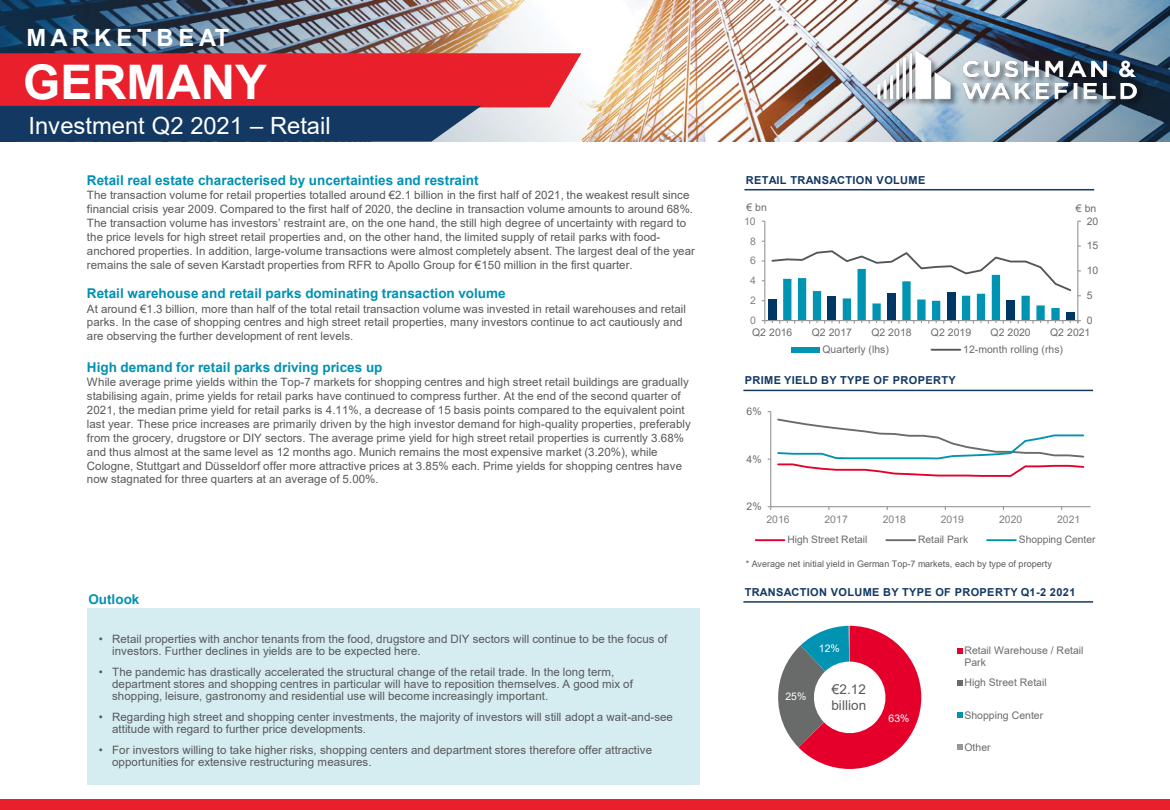
<style>
.page{position:relative;width:1170px;height:810px;background:#fff}
.page>*{position:absolute;margin:0;border:0;box-sizing:border-box;transform-origin:0 0}
.t1{font:700 47.7px "Arial";color:#fff}
.t2{font:23.7px "Arial";letter-spacing:-.005em;color:#fff}
.t3{font:700 23.7px "Arial";letter-spacing:.205em;color:#fff}
.t4{font:700 13.5px "Arial";color:#0091b3}
.t5{font:13.5px/16.2px "Arial";letter-spacing:.005em;color:#58595b}
.t6{font:11.55px/13.8px "Arial";letter-spacing:.005em;color:#58595b}
.t7{font:700 10.95px "Arial";letter-spacing:.03em;color:#133963}
.t8{font:10.5px/12.1px "Arial";color:#696b6b}
.t9{font:10.5px "Arial";letter-spacing:-.005em;color:#7f807f}
.t10{font:10.5px "Arial";color:#fff}
.t11{font:10.2px "Arial";color:#696b6b}
.t12{font:9px "Arial";letter-spacing:.005em;color:#58595b}
</style>
<div class="page">
<img style="left:0;top:0;width:1170px;height:142px">
<div style="left:0;top:800px;width:1170px;height:10px;background:#e91f2c"></div>
<img style="left:840px;top:27px;width:330px;height:113px">
<img style="left:843px;top:30px;width:327px;height:101px">
<hr style="left:743px;top:390px;width:350px;height:1px;background:#133963">
<hr style="left:770px;top:412px;width:1px;height:95px;background:#969696">
<hr style="left:771px;top:506px;width:320px;height:1px;background:#969696">
<svg style="left:768px;top:411px;width:317px;height:67px"></svg>
<hr style="left:756px;top:539px;width:28px;height:2px;background:#e4002b">
<hr style="left:886px;top:539px;width:29px;height:2px;background:#696b6b">
<hr style="left:987px;top:539px;width:29px;height:2px;background:#0093b2">
<hr style="left:743px;top:601px;width:350px;height:2px;background:#133963">
<hr style="left:744px;top:189px;width:350px;height:1px;background:#133963">
<svg style="left:778px;top:626px;width:143px;height:143px"></svg>
<svg style="left:957px;top:648px;width:5px;height:5px"></svg>
<svg style="left:957px;top:680px;width:5px;height:6px"></svg>
<svg style="left:957px;top:713px;width:5px;height:5px"></svg>
<svg style="left:957px;top:745px;width:5px;height:5px"></svg>
<div style="left:87px;top:608px;width:613px;height:176px;background:#d5ecf1"></div>
<hr style="left:1077px;top:221px;width:1px;height:100px;background:#959697">
<hr style="left:764px;top:221px;width:1px;height:100px;background:#969896">
<svg style="left:762px;top:241px;width:319px;height:83px"></svg>
<div style="left:791px;top:347px;width:29px;height:5px;background:#0093b2"></div>
<hr style="left:932px;top:349px;width:28px;height:2px;background:#525658">
<svg style="left:0;top:53px;width:581px;height:89px"></svg>
<h2 class="t3" style="left:27px;top:21px;width:204px">MARKETBEAT</h2>
<h1 class="t1" style="left:23px;top:48px;width:245px">GERMANY</h1>
<p class="t2" style="left:29px;top:109px;width:304px">Investment Q2 2021 – Retail</p>
<p class="t4" style="left:87px;top:171px;width:393px">Retail real estate characterised by uncertainties and restraint</p>
<p class="t6" style="left:87px;top:188px;width:610px">The transaction volume for retail properties totalled around €2.1 billion in the first half of 2021, the weakest result since financial crisis year 2009. Compared to the first half of 2020, the decline in transaction volume amounts to around 68%.<br>The transaction volume has investors’ restraint are, on the one hand, the still high degree of uncertainty with regard to the price levels for high street retail properties and, on the other hand, the limited supply of retail parks with food&shy;anchored properties. In addition, large-volume transactions were almost completely absent. The largest deal of the year remains the sale of seven Karstadt properties from RFR to Apollo Group for €150 million in the first quarter.</p>
<p class="t4" style="left:87px;top:284px;width:420px">Retail warehouse and retail parks dominating transaction volume</p>
<p class="t6" style="left:87px;top:302px;width:600px">At around €1.3 billion, more than half of the total retail transaction volume was invested in retail warehouses and retail parks. In the case of shopping centres and high street retail properties, many investors continue to act cautiously and are observing the further development of rent levels.</p>
<p class="t4" style="left:87px;top:358px;width:297px">High demand for retail parks driving prices up</p>
<p class="t6" style="left:87px;top:375px;width:605px">While average prime yields within the Top-7 markets for shopping centres and high street retail buildings are gradually stabilising again, prime yields for retail parks have continued to compress further. At the end of the second quarter of 2021, the median prime yield for retail parks is 4.11%, a decrease of 15 basis points compared to the equivalent point last year. These price increases are primarily driven by the high investor demand for high-quality properties, preferably from the grocery, drugstore or DIY sectors. The average prime yield for high street retail properties is currently 3.68% and thus almost at the same level as 12 months ago. Munich remains the most expensive market (3.20%), while Cologne, Stuttgart and Düsseldorf offer more attractive prices at 3.85% each. Prime yields for shopping centres have now stagnated for three quarters at an average of 5.00%.</p>
<p class="t4" style="left:88px;top:590px;width:53px">Outlook</p>
<p class="t6" style="left:112px;top:633px;width:557px;line-height:12px;text-indent:-13px">• Retail properties with anchor tenants from the food, drugstore and DIY sectors will continue to be the focus of investors. Further declines in yields are to be expected here.</p>
<p class="t6" style="left:112px;top:665px;width:522px;line-height:12px;text-indent:-13px">• The pandemic has drastically accelerated the structural change of the retail trade. In the long term, department stores and shopping centres in particular will have to reposition themselves. A good mix of shopping, leisure, gastronomy and residential use will become increasingly important.</p>
<p class="t6" style="left:112px;top:710px;width:562px;line-height:12px;text-indent:-13px">• Regarding high street and shopping center investments, the majority of investors will still adopt a wait-and-see attitude with regard to further price developments.</p>
<p class="t6" style="left:112px;top:744px;width:541px;line-height:11.9px;text-indent:-13px">• For investors willing to take higher risks, shopping centers and department stores therefore offer attractive opportunities for extensive restructuring measures.</p>
<p class="t7" style="left:746px;top:172px;width:181px">RETAIL TRANSACTION VOLUME</p>
<p class="t8" style="left:746px;top:201px;width:22px">€ bn</p>
<p class="t8" style="left:1076px;top:202px;width:22px">€ bn</p>
<p class="t9" style="left:744px;top:214px;width:13px">10</p>
<p class="t9" style="left:750px;top:234px;width:7px">8</p>
<p class="t9" style="left:750px;top:253px;width:7px">6</p>
<p class="t9" style="left:750px;top:273px;width:7px">4</p>
<p class="t9" style="left:750px;top:293px;width:7px">2</p>
<p class="t9" style="left:750px;top:313px;width:7px">0</p>
<p class="t8" style="left:1087px;top:215px;width:13px">20</p>
<p class="t8" style="left:1087px;top:240px;width:13px">15</p>
<p class="t8" style="left:1087px;top:264px;width:13px">10</p>
<p class="t8" style="left:1087px;top:289px;width:7px">5</p>
<p class="t8" style="left:1087px;top:314px;width:7px">0</p>
<p class="t8" style="left:752px;top:327px;width:42px">Q2 2016</p>
<p class="t8" style="left:812px;top:327px;width:42px">Q2 2017</p>
<p class="t8" style="left:871px;top:327px;width:42px">Q2 2018</p>
<p class="t8" style="left:931px;top:327px;width:42px">Q2 2019</p>
<p class="t8" style="left:991px;top:327px;width:42px">Q2 2020</p>
<p class="t8" style="left:1050px;top:327px;width:42px">Q2 2021</p>
<p class="t8" style="left:823px;top:343px;width:68px">Quarterly (lhs)</p>
<p class="t8" style="left:963px;top:343px;width:101px">12-month rolling (rhs)</p>
<p class="t7" style="left:745px;top:373px;width:213px">PRIME YIELD BY TYPE OF PROPERTY</p>
<p class="t8" style="left:747px;top:405px;width:17px">6%</p>
<p class="t8" style="left:747px;top:453px;width:17px">4%</p>
<p class="t8" style="left:747px;top:500px;width:17px">2%</p>
<p class="t9" style="left:766px;top:512px;width:25px">2016</p>
<p class="t9" style="left:825px;top:512px;width:25px">2017</p>
<p class="t9" style="left:883px;top:512px;width:25px">2018</p>
<p class="t9" style="left:941px;top:512px;width:25px">2019</p>
<p class="t9" style="left:999px;top:512px;width:25px">2020</p>
<p class="t9" style="left:1057px;top:512px;width:25px">2021</p>
<p class="t11" style="left:787px;top:533px;width:81px">High Street Retail</p>
<p class="t11" style="left:918px;top:533px;width:51px">Retail Park</p>
<p class="t11" style="left:1019px;top:533px;width:78px">Shopping Center</p>
<p class="t12" style="left:746px;top:558px;width:308px">* Average net initial yield in German Top-7 markets, each by type of property</p>
<p class="t7" style="left:745px;top:584px;width:332px">TRANSACTION VOLUME BY TYPE OF PROPERTY Q1-2 2021</p>
<p class="t10" style="left:785px;top:689px;width:22px">25%</p>
<p class="t10" style="left:819px;top:641px;width:22px">12%</p>
<p class="t8" style="left:964px;top:644px;width:121px">Retail Warehouse / Retail<br>Park</p>
<p class="t8" style="left:964px;top:676px;width:84px">High Street Retail</p>
<p class="t8" style="left:964px;top:709px;width:80px">Shopping Center</p>
<p class="t8" style="left:964px;top:741px;width:28px">Other</p>
<p class="t5" style="left:831px;top:681px;width:36px">€2.12 billion</p>
<p class="t10" style="left:889px;top:711px;width:22px">63%</p>
</div>
